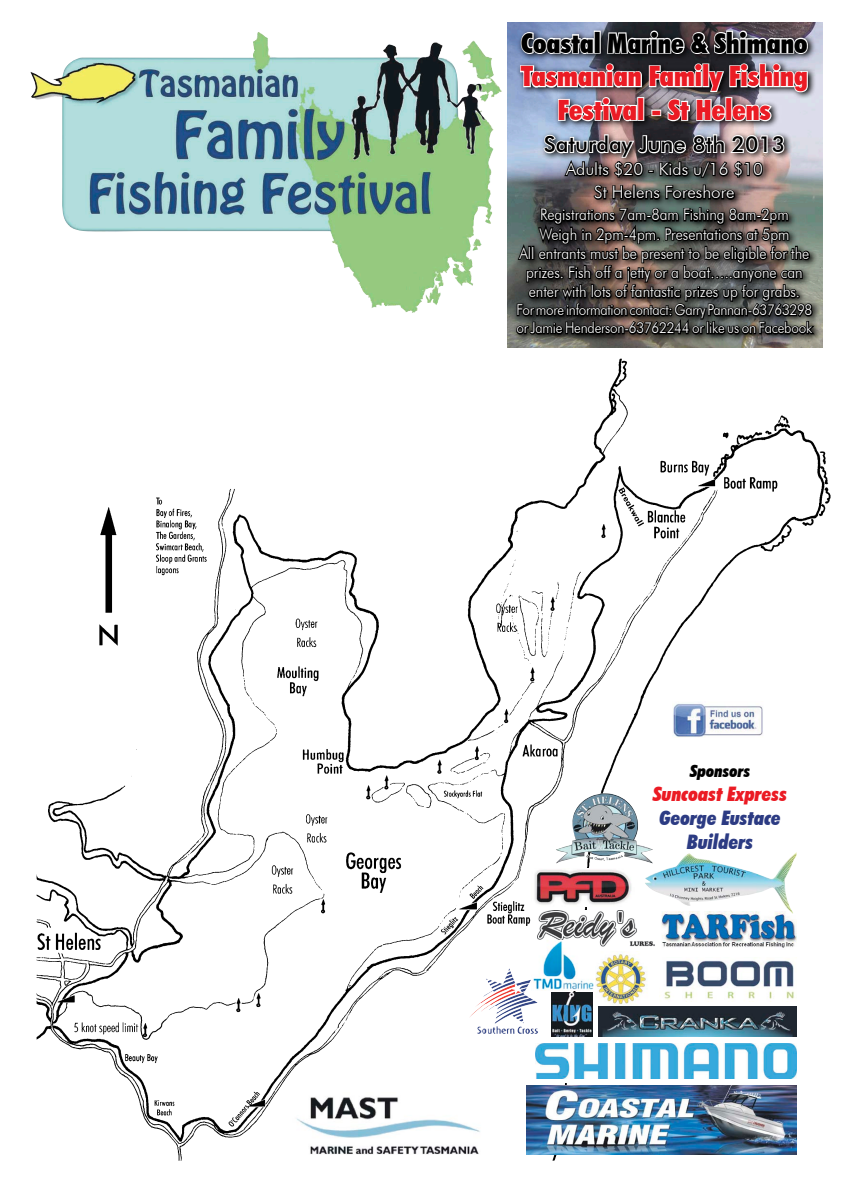
<style>
.page{position:relative;width:842px;height:1191px;background:#fff}
.page>*{position:absolute;margin:0;border:0;box-sizing:border-box;transform-origin:0 0}
.Review{font:900 condensed 28px/33.6px "Futura BT";color:#eb1b24;text-align:center}
.Review-2{font:900 condensed 27px "Futura BT";color:#000}
.Review-3{font:500 22px "Futura BT";color:#000}
.t1{font:italic 900 condensed 20px/24px "Futura BT";color:#2c3b83;text-align:center}
.t2{font:italic 900 condensed 20px "Futura BT";color:#eb1b24}
.Review-4{font:300 17px "Futura BT";color:#fff}
.t3{font:italic 900 condensed 17px "Futura BT";color:#000}
.Review-5{font:300 16px/19.2px "Futura BT";color:#fff;text-align:center;scale:.9 1}
.Review-6{font:300 15px/18px "Futura BT";letter-spacing:-.02em;color:#fff;scale:.9 1}
</style>
<div class="page">
<img style="left:507px;top:23px;width:315px;height:325px">
<img style="left:512px;top:27px;width:310px;height:315px">
<svg style="left:520px;top:31px;width:75px;height:24px"></svg>
<div style="left:594px;top:31px;width:7px;height:23px;border:2px solid #fff"></div>
<svg style="left:606px;top:22px;width:203px;height:34px"></svg>
<img style="left:519px;top:62px;width:290px;height:63px">
<img style="left:515px;top:133px;width:302px;height:205px">
<img style="left:30px;top:32px;width:462px;height:281px">
<img style="left:37px;top:359px;width:794px;height:801px">
<img style="left:659px;top:957px;width:137px;height:45px">
<img style="left:527px;top:1085px;width:269px;height:70px">
<img style="left:599px;top:1006px;width:197px;height:32px">
<img style="left:672px;top:701px;width:98px;height:36px">
<img style="left:552px;top:992px;width:40px;height:46px">
<img style="left:289px;top:1092px;width:201px;height:63px">
<img style="left:532px;top:868px;width:103px;height:38px">
<img style="left:537px;top:910px;width:259px;height:39px">
<img style="left:593px;top:951px;width:55px;height:54px">
<div style="left:536px;top:1038px;width:260px;height:45px;background:#fff"></div>
<img style="left:536px;top:1043px;width:260px;height:35px">
<img style="left:532px;top:940px;width:62px;height:51px">
<img style="left:645px;top:851px;width:151px;height:62px">
<svg style="left:650px;top:762px;width:139px;height:61px"></svg>
<img style="left:469px;top:968px;width:62px;height:50px">
<img style="left:556px;top:793px;width:97px;height:70px">
<p class="Review-2" style="left:521px;top:27px;width:288px">Coastal Marine &amp; Shimano</p>
<p class="Review" style="left:521px;top:59px;width:288px">Tasmanian Family Fishing<br>Festival - St Helens</p>
<p class="Review-3" style="left:544px;top:131px;width:243px">Saturday June 8th 2013</p>
<p class="Review-4" style="left:566px;top:159px;width:198px">Adults $20 - Kids u/16 $10</p>
<p class="Review-4" style="left:594px;top:182px;width:142px">St Helens Foreshore</p>
<p class="Review-5" style="left:540px;top:205px;width:278px">Registrations 7am-8am Fishing 8am-2pm</p>
<p class="Review-5" style="left:539px;top:224px;width:279px">Weigh in 2pm-4pm. Presentations at 5pm</p>
<p class="Review-5" style="left:519px;top:243px;width:324px">All entrants must be present to be eligible for the prizes. Fish off a jetty or a boat…..anyone can enter with lots of fantastic prizes up for grabs.</p>
<p class="Review-6" style="left:516px;top:301px;width:330px">For more information contact: Garry Pannan-63763298 or Jamie Henderson-63762244 or like us on Facebook</p>
<p class="t3" style="left:690px;top:761px;width:62px">Sponsors</p>
<p class="t2" style="left:653px;top:782px;width:136px">Suncoast Express</p>
<p class="t1" style="left:659px;top:806px;width:123px">George Eustace<br>Builders</p>
</div>
